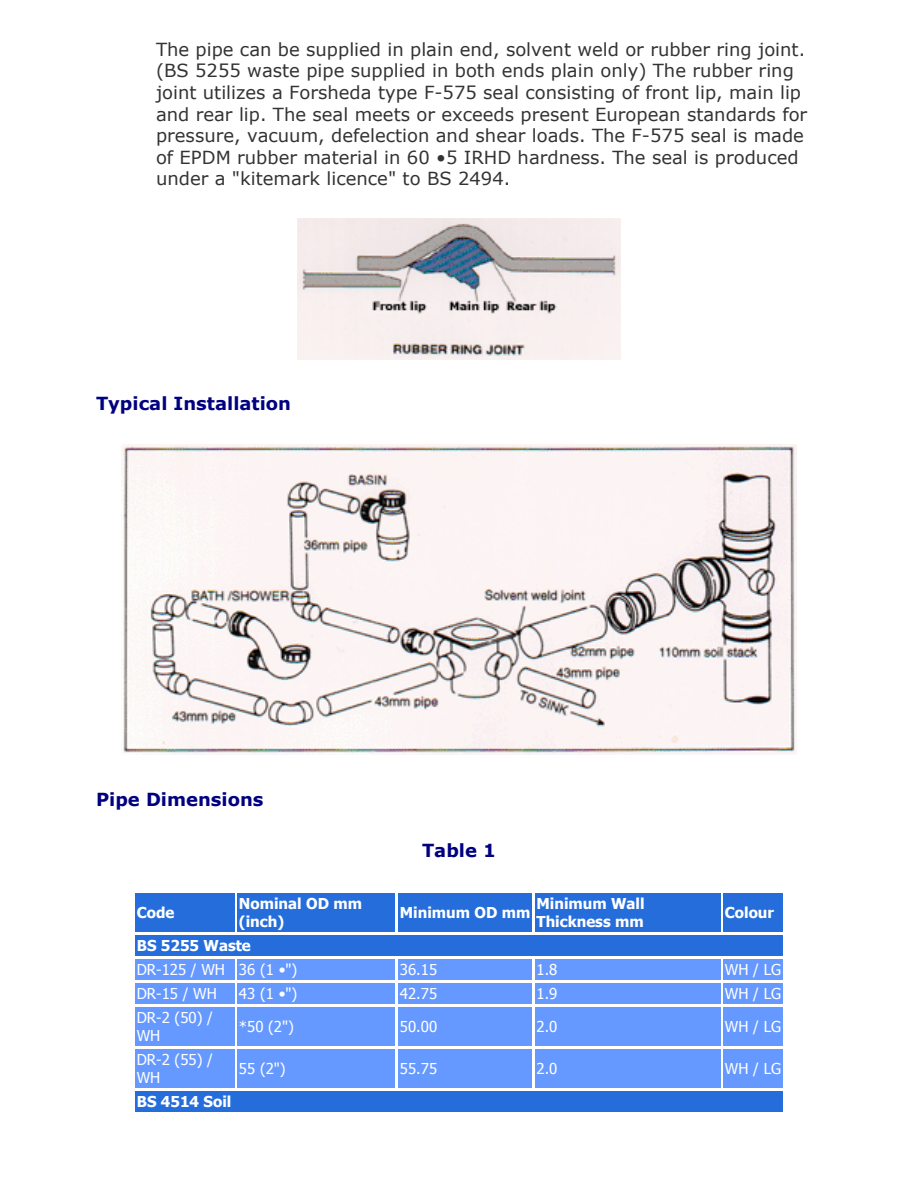
<style>
.page{position:relative;width:918px;height:1188px;background:#fff}
.page>*{position:absolute;margin:0;border:0;box-sizing:border-box;transform-origin:0 0}
.t1{font:18px/21.6px "Verdana";color:#333}
.t2{font:700 18px "Verdana";color:#000080}
.t3{font:15px/18px "Tahoma";color:#fff}
.t4{font:700 15px/18px "Tahoma";color:#fff}
</style>
<div class="page">
<div style="left:135px;top:893px;width:99px;height:39px;background:#256dda"></div>
<div style="left:237px;top:893px;width:158px;height:39px;background:#256dda"></div>
<div style="left:398px;top:893px;width:134px;height:39px;background:#256dda"></div>
<div style="left:535px;top:893px;width:185px;height:39px;background:#256dda"></div>
<div style="left:723px;top:893px;width:60px;height:39px;background:#256dda"></div>
<div style="left:135px;top:935px;width:648px;height:21px;background:#256dda"></div>
<div style="left:135px;top:959px;width:99px;height:21px;background:#69f"></div>
<div style="left:237px;top:959px;width:158px;height:21px;background:#69f"></div>
<div style="left:398px;top:959px;width:134px;height:21px;background:#69f"></div>
<div style="left:535px;top:959px;width:185px;height:21px;background:#69f"></div>
<div style="left:723px;top:959px;width:60px;height:21px;background:#69f"></div>
<div style="left:135px;top:983px;width:99px;height:21px;background:#69f"></div>
<div style="left:237px;top:983px;width:158px;height:21px;background:#69f"></div>
<div style="left:398px;top:983px;width:134px;height:21px;background:#69f"></div>
<div style="left:535px;top:983px;width:185px;height:21px;background:#69f"></div>
<div style="left:723px;top:983px;width:60px;height:21px;background:#69f"></div>
<div style="left:135px;top:1007px;width:99px;height:39px;background:#69f"></div>
<div style="left:237px;top:1007px;width:158px;height:39px;background:#69f"></div>
<div style="left:398px;top:1007px;width:134px;height:39px;background:#69f"></div>
<div style="left:535px;top:1007px;width:185px;height:39px;background:#69f"></div>
<div style="left:723px;top:1007px;width:60px;height:39px;background:#69f"></div>
<div style="left:135px;top:1049px;width:99px;height:39px;background:#69f"></div>
<div style="left:237px;top:1049px;width:158px;height:39px;background:#69f"></div>
<div style="left:398px;top:1049px;width:134px;height:39px;background:#69f"></div>
<div style="left:535px;top:1049px;width:185px;height:39px;background:#69f"></div>
<div style="left:723px;top:1049px;width:60px;height:39px;background:#69f"></div>
<div style="left:135px;top:1091px;width:648px;height:21px;background:#256dda"></div>
<img style="left:298px;top:219px;width:322px;height:141px">
<img style="left:122px;top:444px;width:674px;height:311px">
<p class="t1" style="left:156px;top:38px;width:653px">The pipe can be supplied in plain end, solvent weld or rubber ring joint. (BS 5255 waste pipe supplied in both ends plain only) The rubber ring joint utilizes a Forsheda type F-575 seal consisting of front lip, main lip and rear lip. The seal meets or exceeds present European standards for pressure, vacuum, defelection and shear loads. The F-575 seal is made of EPDM rubber material in 60 •5 IRHD hardness. The seal is produced under a "kitemark licence" to BS 2494.</p>
<p class="t2" style="left:96px;top:392px;width:197px">Typical Installation</p>
<p class="t2" style="left:96px;top:788px;width:169px">Pipe Dimensions</p>
<p class="t2" style="left:422px;top:839px;width:75px">Table 1</p>
<p class="t4" style="left:137px;top:902px;width:39px">Code</p>
<p class="t4" style="left:239px;top:893px;width:125px">Nominal OD mm (inch)</p>
<p class="t4" style="left:400px;top:902px;width:132px">Minimum OD mm</p>
<p class="t4" style="left:537px;top:893px;width:110px">Minimum Wall<br>Thickness mm</p>
<p class="t4" style="left:725px;top:902px;width:51px">Colour</p>
<p class="t4" style="left:137px;top:935px;width:116px">BS 5255 Waste</p>
<p class="t3" style="left:137px;top:959px;width:162px">DR-125 / WH 36 (1 •")</p>
<p class="t3" style="left:400px;top:959px;width:39px">36.15</p>
<p class="t3" style="left:537px;top:959px;width:22px">1.8</p>
<p class="t3" style="left:725px;top:959px;width:58px">WH / LG</p>
<p class="t3" style="left:137px;top:983px;width:82px">DR-15 / WH</p>
<p class="t3" style="left:239px;top:983px;width:60px">43 (1 •")</p>
<p class="t3" style="left:400px;top:983px;width:39px">42.75</p>
<p class="t3" style="left:537px;top:983px;width:22px">1.9</p>
<p class="t3" style="left:725px;top:983px;width:58px">WH / LG</p>
<p class="t3" style="left:137px;top:1007px;width:78px">DR-2 (50) /<br>WH</p>
<p class="t3" style="left:239px;top:1016px;width:56px">*50 (2")</p>
<p class="t3" style="left:400px;top:1016px;width:39px">50.00</p>
<p class="t3" style="left:537px;top:1016px;width:22px">2.0</p>
<p class="t3" style="left:725px;top:1016px;width:58px">WH / LG</p>
<p class="t3" style="left:137px;top:1049px;width:78px">DR-2 (55) /<br>WH</p>
<p class="t3" style="left:239px;top:1058px;width:48px">55 (2")</p>
<p class="t3" style="left:400px;top:1058px;width:39px">55.75</p>
<p class="t3" style="left:537px;top:1058px;width:22px">2.0</p>
<p class="t3" style="left:725px;top:1058px;width:58px">WH / LG</p>
<p class="t4" style="left:137px;top:1091px;width:96px">BS 4514 Soil</p>
</div>
